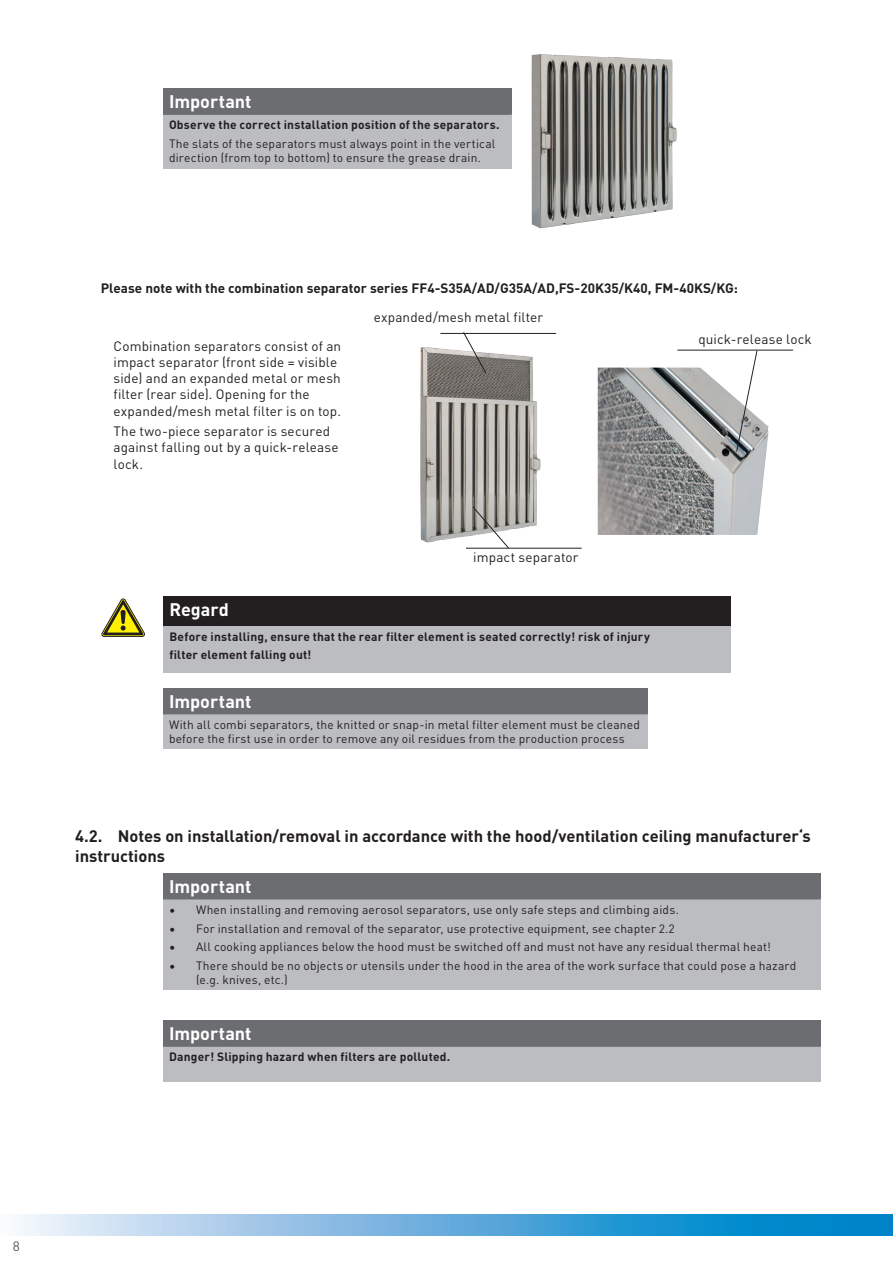
<style>
.page{position:relative;width:893px;height:1263px;background:#fff}
.page>*{position:absolute;margin:0;border:0;box-sizing:border-box;transform-origin:0 0}
.t1{font:700 18px "DIN Pro";color:#fff}
.t2{font:700 16.5px/19.8px "DIN Pro";color:#231f20}
.t3{font:13.5px/16.2px "DIN Pro";letter-spacing:.01em;color:#231f20}
.t4{font:700 13.5px "DIN Pro";color:#231f20}
.t5{font:13.5px "DIN Pro";color:#57585a}
.t6{font:12px/14.4px "DIN Pro";letter-spacing:.015em;color:#231f20}
.t7{font:700 12px/17.7px "DIN Pro";letter-spacing:.02em;color:#231f20}
</style>
<div class="page">
<svg style="left:20px;top:1214px;width:873px;height:21px;background:#63afdd"></svg>
<div style="left:163px;top:88px;width:348px;height:26px;background:#6c6d70"></div>
<div style="left:163px;top:114px;width:348px;height:54px;background:#bcbdc0"></div>
<hr style="left:163px;top:113px;width:348px;height:2px;background:#6c6d70">
<img style="left:532px;top:54px;width:145px;height:174px">
<img style="left:420px;top:347px;width:121px;height:196px">
<img style="left:598px;top:368px;width:171px;height:167px">
<svg style="left:463px;top:332px;width:23px;height:41px"></svg>
<hr style="left:466px;top:548px;width:116px;height:1px;background:#231f20">
<svg style="left:472px;top:506px;width:37px;height:42px"></svg>
<hr style="left:677px;top:350px;width:116px;height:1px;background:#231f20">
<svg style="left:736px;top:350px;width:21px;height:102px"></svg>
<hr style="left:440px;top:333px;width:116px;height:1px;background:#231f20">
<div style="left:163px;top:596px;width:568px;height:30px;background:#231f20"></div>
<div style="left:163px;top:626px;width:568px;height:46px;background:#bcbdc0"></div>
<svg style="left:102px;top:599px;width:43px;height:38px"></svg>
<div style="left:163px;top:688px;width:485px;height:26px;background:#6c6d70"></div>
<div style="left:163px;top:714px;width:485px;height:35px;background:#bcbdc0"></div>
<div style="left:163px;top:873px;width:658px;height:26px;background:#6c6d70"></div>
<div style="left:163px;top:899px;width:658px;height:91px;background:#bcbdc0"></div>
<div style="left:163px;top:1020px;width:658px;height:26px;background:#6c6d70"></div>
<div style="left:163px;top:1046px;width:658px;height:36px;background:#bcbdc0"></div>
<hr style="left:163px;top:1045px;width:658px;height:2px;background:#6c6d70">
<h1 class="t1" style="left:169px;top:88px;width:84px">Important</h1>
<p class="t7" style="left:169px;top:115px;width:332px">Observe the correct installation position of the separators.</p>
<p class="t6" style="left:169px;top:136px;width:328px">The slats of the separators must always point in the vertical direction (from top to bottom) to ensure the grease drain.</p>
<p class="t4" style="left:101px;top:278px;width:639px">Please note with the combination separator series FF4-S35A/AD/G35A/AD,FS-20K35/K40, FM-40KS/KG:</p>
<p class="t3" style="left:114px;top:337px;width:229px">Combination separators consist of an impact separator (front side = visible side) and an expanded metal or mesh filter (rear side). Opening for the expanded/mesh metal filter is on top.</p>
<p class="t3" style="left:114px;top:422px;width:227px">The two-piece separator is secured against falling out by a quick-release lock.</p>
<p class="t3" style="left:374px;top:308px;width:171px">expanded/mesh metal filter</p>
<p class="t3" style="left:473px;top:548px;width:107px">impact separator</p>
<h1 class="t1" style="left:169px;top:595px;width:61px">Regard</h1>
<p class="t7" style="left:169px;top:627px;width:482px">Before installing, ensure that the rear filter element is seated correctly! risk of injury filter element falling out!</p>
<h1 class="t1" style="left:169px;top:687px;width:84px">Important</h1>
<p class="t6" style="left:169px;top:716px;width:472px">With all combi separators, the knitted or snap-in metal filter element must be cleaned before the first use in order to remove any oil residues from the production process</p>
<p class="t3" style="left:698px;top:330px;width:115px">quick-release lock</p>
<h2 class="t2" style="left:75px;top:825px;width:737px">4.2. Notes on installation/removal in accordance with the hood/ventilation ceiling manufacturer‘s instructions</h2>
<h1 class="t1" style="left:169px;top:872px;width:84px">Important</h1>
<p class="t6" style="left:169px;top:901px;width:511px">• When installing and removing aerosol separators, use only safe steps and climbing aids.</p>
<p class="t6" style="left:169px;top:920px;width:507px">• For installation and removal of the separator, use protective equipment, see chapter 2.2</p>
<p class="t6" style="left:169px;top:939px;width:603px">• All cooking appliances below the hood must be switched off and must not have any residual thermal heat!</p>
<p class="t6" style="left:196px;top:957px;width:602px;text-indent:-27px">• There should be no objects or utensils under the hood in the area of the work surface that could pose a hazard (e.g. knives, etc.)</p>
<h1 class="t1" style="left:169px;top:1019px;width:84px">Important</h1>
<p class="t7" style="left:169px;top:1047px;width:283px">Danger! Slipping hazard when filters are polluted.</p>
<p class="t5" style="left:13px;top:1236px;width:9px">8</p>
</div>
